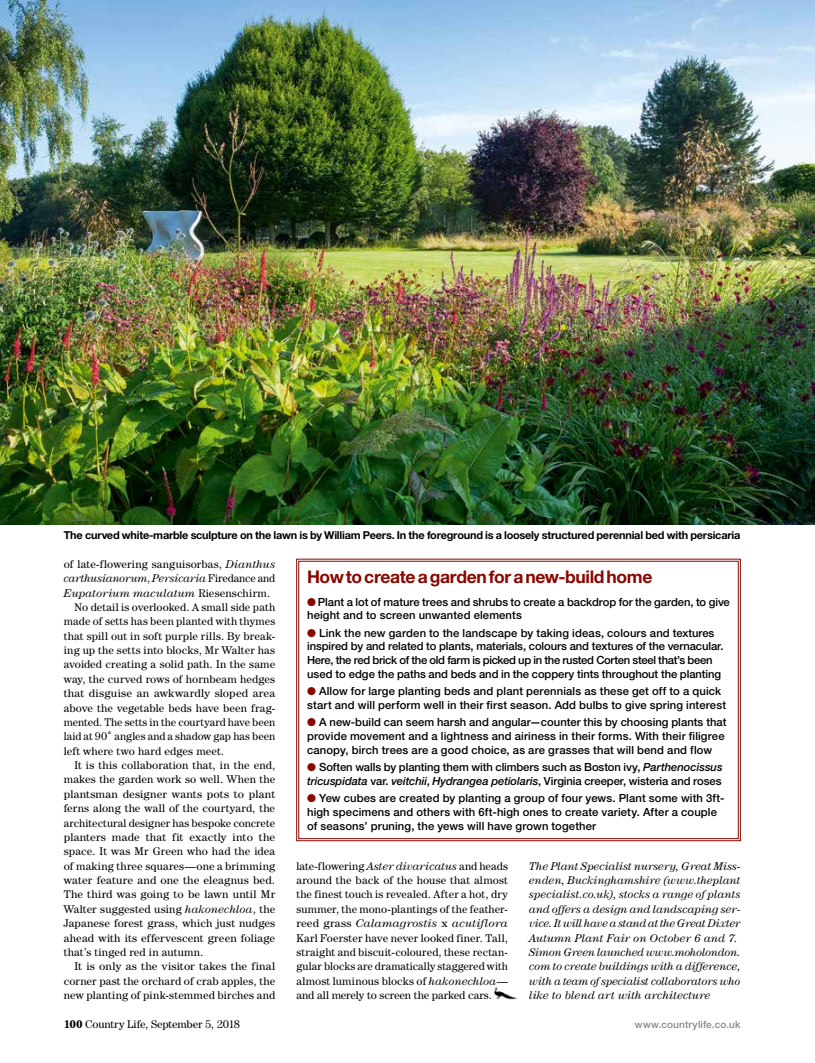
<style>
.page{position:relative;width:815px;height:1063px;background:#fff}
.page>*{position:absolute;margin:0;border:0;box-sizing:border-box;transform-origin:0 0}
.t1{font:700 17.5px "Helvetica Neue";letter-spacing:-.02em;color:#890700}
.t2{font:11.25px/14.4px "Century IT Cby BT";letter-spacing:.005em;color:#000;text-align:justify}
.t3{font:500 11.25px/13.8px "Helvetica Neue";letter-spacing:.01em;color:#000}
.t4{font:500 11.25px/13.8px "Helvetica Neue";letter-spacing:-.01em;color:#000}
.t5{font:italic 11.25px/14.4px "Century IT Cby BT";letter-spacing:.005em;color:#000}
.t6{font:11.25px "Century IT Cby BT";letter-spacing:.025em;color:#000}
.t7{font:11.25px "Century IT Cby BT";letter-spacing:-.015em;color:#000}
.t8{font:11.25px "Century IT Cby BT";letter-spacing:.035em;color:#000}
.t9{font:700 11px "Helvetica Neue";letter-spacing:-.02em;color:#000}
.t10{font:500 10px "Helvetica Neue";letter-spacing:.015em;color:#868786}
.s1{font-style:italic}
.s2{font-style:normal}
.s3{color:#890700}
.s4{font-weight:700}
</style>
<div class="page">
<img style="left:0;top:0;width:815px;height:525px">
<svg style="left:296px;top:559px;width:445px;height:282px"></svg>
<div style="left:299px;top:561px;width:439px;height:278px;border:1px solid #890700"></div>
<img style="left:493px;top:987px;width:24px;height:13px">
<p class="t9" style="left:64px;top:528px;width:678px">The curved white-marble sculpture on the lawn is by William Peers. In the foreground is a loosely structured perennial bed with persicaria</p>
<p class="t2" style="left:64px;top:556px;width:213px">of late-flowering sanguisorbas, <span class="s1">Dianthus</span></p>
<p class="t5" style="left:64px;top:571px;width:213px">carthusianorum<span class="s2">,</span> Persicaria <span class="s2">Firedance and</span></p>
<p class="t5" style="left:64px;top:585px;width:208px">Eupatorium maculatum <span class="s2">Riesenschirm.</span></p>
<p class="t2" style="left:74px;top:600px;width:202px">No detail is overlooked. A small side path</p>
<p class="t2" style="left:64px;top:614px;width:213px">made of setts has been planted with thymes</p>
<p class="t2" style="left:64px;top:628px;width:213px">that spill out in soft purple rills. By break-</p>
<p class="t2" style="left:64px;top:643px;width:213px">ing up the setts into blocks, Mr Walter has</p>
<p class="t2" style="left:64px;top:657px;width:213px">avoided creating a solid path. In the same</p>
<p class="t2" style="left:64px;top:672px;width:213px">way, the curved rows of hornbeam hedges</p>
<p class="t2" style="left:64px;top:686px;width:213px">that disguise an awkwardly sloped area</p>
<p class="t2" style="left:64px;top:700px;width:213px">above the vegetable beds have been frag-</p>
<p class="t2" style="left:64px;top:715px;width:213px">mented. The setts in the courtyard have been</p>
<p class="t2" style="left:64px;top:729px;width:213px">laid at 90˚ angles and a shadow gap has been</p>
<p class="t2" style="left:64px;top:743px;width:162px">left where two hard edges meet.</p>
<p class="t2" style="left:74px;top:758px;width:202px">It is this collaboration that, in the end,</p>
<p class="t2" style="left:64px;top:772px;width:213px">makes the garden work so well. When the</p>
<p class="t2" style="left:64px;top:787px;width:213px">plantsman designer wants pots to plant</p>
<p class="t2" style="left:64px;top:801px;width:213px">ferns along the wall of the courtyard, the</p>
<p class="t2" style="left:64px;top:815px;width:213px">architectural designer has bespoke concrete</p>
<p class="t2" style="left:64px;top:830px;width:213px">planters made that fit exactly into the</p>
<p class="t2" style="left:64px;top:844px;width:213px">space. It was Mr Green who had the idea</p>
<p class="t2" style="left:64px;top:858px;width:213px">of making three squares—one a brimming</p>
<p class="t2" style="left:64px;top:873px;width:213px">water feature and one the eleagnus bed.</p>
<p class="t6" style="left:64px;top:888px;width:213px">The third was going to be lawn until Mr</p>
<p class="t2" style="left:64px;top:902px;width:213px">Walter suggested using <span class="s1">hakonechloa</span>, the</p>
<p class="t2" style="left:64px;top:916px;width:213px">Japanese forest grass, which just nudges</p>
<p class="t2" style="left:64px;top:930px;width:213px">ahead with its effervescent green foliage</p>
<p class="t8" style="left:64px;top:945px;width:141px">that’s tinged red in autumn.</p>
<p class="t2" style="left:74px;top:959px;width:202px">It is only as the visitor takes the final</p>
<p class="t2" style="left:64px;top:973px;width:213px">corner past the orchard of crab apples, the</p>
<p class="t2" style="left:64px;top:988px;width:213px">new planting of pink-stemmed birches and</p>
<h1 class="t1" style="left:307px;top:566px;width:347px">How to create a garden for a new-build home</h1>
<p class="t3" style="left:307px;top:595px;width:424px"><span class="s3">●</span> Plant a lot of mature trees and shrubs to create a backdrop for the garden, to give height and to screen unwanted elements</p>
<p class="t4" style="left:307px;top:626px;width:418px"><span class="s3">●</span> Link the new garden to the landscape by taking ideas, colours and textures inspired by and related to plants, materials, colours and textures of the vernacular.<br>Here, the red brick of the old farm is picked up in the rusted Corten steel that’s been used to edge the paths and beds and in the coppery tints throughout the planting</p>
<p class="t3" style="left:307px;top:684px;width:421px"><span class="s3">●</span> Allow for large planting beds and plant perennials as these get off to a quick start and will perform well in their first season. Add bulbs to give spring interest</p>
<p class="t3" style="left:307px;top:715px;width:421px"><span class="s3">●</span> A new-build can seem harsh and angular—counter this by choosing plants that provide movement and a lightness and airiness in their forms. With their filigree canopy, birch trees are a good choice, as are grasses that will bend and flow</p>
<p class="t4" style="left:307px;top:760px;width:417px"><span class="s3">●</span> Soften walls by planting them with climbers such as Boston ivy, <span class="s1">Parthenocissus tricuspidata</span> var. <span class="s1">veitchii</span>, <span class="s1">Hydrangea petiolaris</span>, Virginia creeper, wisteria and roses</p>
<p class="t3" style="left:307px;top:791px;width:419px"><span class="s3">●</span> Yew cubes are created by planting a group of four yews. Plant some with 3ft&shy;high specimens and others with 6ft-high ones to create variety. After a couple of seasons’ pruning, the yews will have grown together</p>
<p class="t2" style="left:296px;top:858px;width:213px">late-flowering <span class="s1">Aster divaricatus</span> and heads around the back of the house that almost the finest touch is revealed. After a hot, dry summer, the mono-plantings of the feather&shy;reed grass <span class="s1">Calamagrostis</span> x <span class="s1">acutiflora </span>Karl Foerster have never looked finer. Tall, straight and biscuit-coloured, these rectan&shy;gular blocks are dramatically staggered with almost luminous blocks of <span class="s1">hakonechloa</span>— and all merely to screen the parked cars.</p>
<p class="t5" style="left:529px;top:858px;width:213px">The Plant Specialist nursery, Great Miss&shy;enden, Buckinghamshire (www.theplant specialist.co.uk), stocks a range of plants and offers a design and landscaping ser&shy;vice. It will have a stand at the Great Dixter Autumn Plant Fair on October 6 and 7.<br>Simon Green launched www.moholondon. com to create buildings with a difference, with a team of specialist collaborators who like to blend art with architecture</p>
<p class="t7" style="left:64px;top:1017px;width:178px"><span class="s4">100</span> Country Life, September 5, 2018</p>
<p class="t10" style="left:635px;top:1018px;width:107px">www.countrylife.co.uk</p>
</div>
